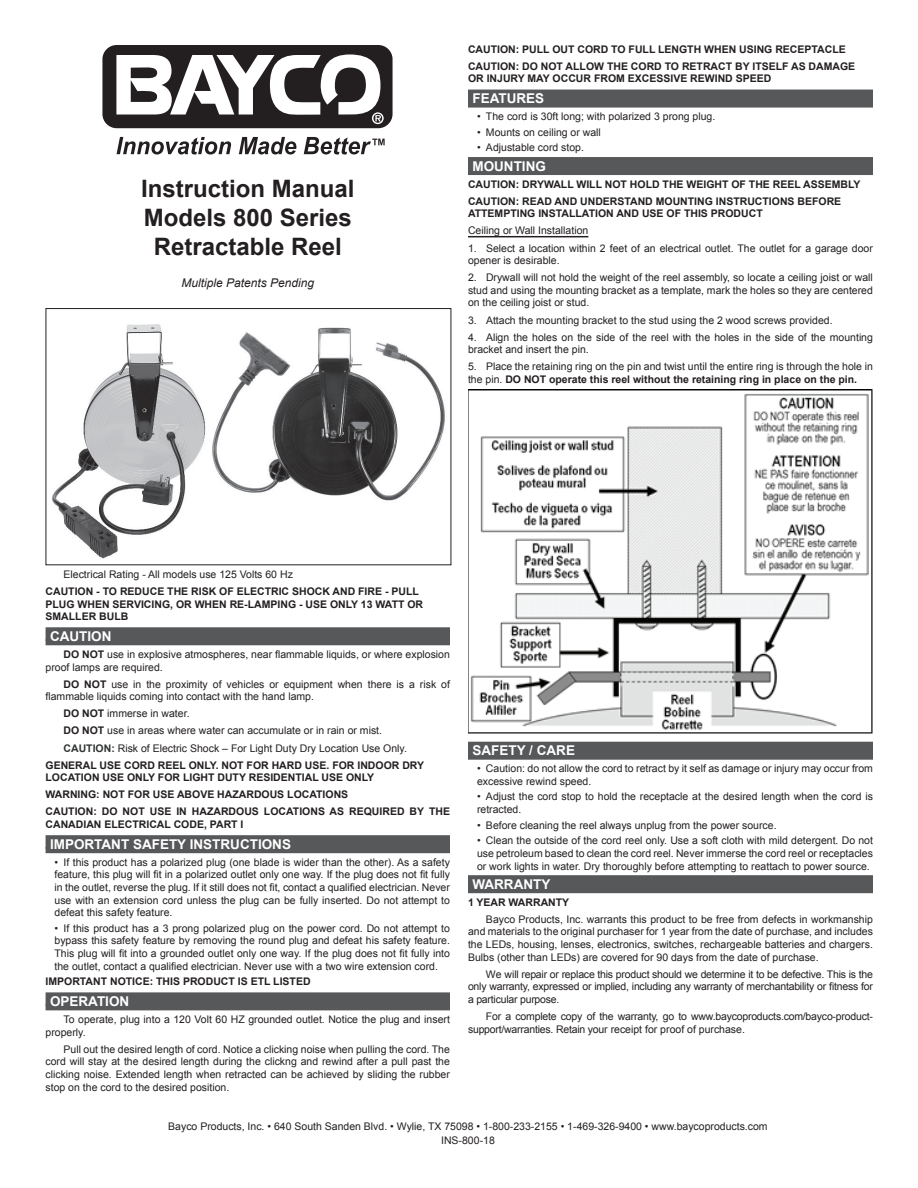
<style>
.page{position:relative;width:918px;height:1188px;background:#fff}
.page>*{position:absolute;margin:0;border:0;box-sizing:border-box;transform-origin:0 0}
.t1{font:700 24px/28.8px "Arial";color:#231f20;text-align:center}
.t2{font:700 13.5px "Arial";color:#fff}
.t3{font:italic 12px "Arial";color:#231f20}
.t4{font:10.5px/12.6px "Arial";color:#231f20}
.t5{font:700 10.5px/17.1px "Arial";color:#231f20}
.t6{font:10.5px/12.6px "Arial";letter-spacing:-.02em;color:#231f20}
.s1{font-weight:700}
.s2{font-weight:700;color:#313232}
</style>
<div class="page">
<div style="left:46px;top:627px;width:404px;height:14px;background:#57585a"></div>
<div style="left:46px;top:639px;width:404px;height:6px;background:#57585a"></div>
<div style="left:46px;top:835px;width:404px;height:14px;background:#57585a"></div>
<div style="left:46px;top:847px;width:404px;height:6px;background:#57585a"></div>
<div style="left:46px;top:992px;width:404px;height:14px;background:#57585a"></div>
<div style="left:46px;top:1004px;width:404px;height:6px;background:#57585a"></div>
<img style="left:52px;top:324px;width:393px;height:235px">
<div style="left:46px;top:308px;width:405px;height:257px;border:1px solid #231f20"></div>
<div style="left:102px;top:45px;width:291px;height:83px;background:#231f20;border-radius:14px"></div>
<svg style="left:116px;top:54px;width:268px;height:70px"></svg>
<svg style="left:117px;top:137px;width:114px;height:18px"></svg>
<svg style="left:239px;top:137px;width:57px;height:18px"></svg>
<svg style="left:304px;top:137px;width:81px;height:18px"></svg>
<div style="left:468px;top:90px;width:405px;height:13px;background:#57585a"></div>
<div style="left:468px;top:102px;width:405px;height:6px;background:#57585a"></div>
<div style="left:468px;top:157px;width:405px;height:14px;background:#57585a"></div>
<div style="left:468px;top:169px;width:405px;height:6px;background:#57585a"></div>
<hr style="left:468px;top:236px;width:120px;height:1px;background:#231f20">
<div style="left:468px;top:742px;width:405px;height:13px;background:#57585a"></div>
<div style="left:468px;top:754px;width:405px;height:6px;background:#57585a"></div>
<div style="left:468px;top:875px;width:405px;height:14px;background:#57585a"></div>
<div style="left:468px;top:887px;width:405px;height:6px;background:#57585a"></div>
<img style="left:468px;top:390px;width:405px;height:344px">
<h1 class="t1" style="left:141px;top:175px;width:215px">Instruction Manual<br>Models 800 Series<br>Retractable Reel</h1>
<p class="t3" style="left:181px;top:275px;width:134px">Multiple Patents Pending</p>
<p class="t5" style="left:468px;top:41px;width:389px">CAUTION: PULL OUT CORD TO FULL LENGTH WHEN USING RECEPTACLE<br>CAUTION: DO NOT ALLOW THE CORD TO RETRACT BY ITSELF AS DAMAGE</p>
<p class="t5" style="left:468px;top:70px;width:305px">OR INJURY MAY OCCUR FROM EXCESSIVE REWIND SPEED</p>
<p class="t2" style="left:472px;top:89px;width:73px">FEATURES</p>
<p class="t4" style="left:477px;top:110px;width:240px">• The cord is 30ft long; with polarized 3 prong plug.</p>
<p class="t4" style="left:477px;top:126px;width:125px">• Mounts on ceiling or wall</p>
<p class="t4" style="left:477px;top:141px;width:109px">• Adjustable cord stop.</p>
<p class="t2" style="left:472px;top:157px;width:75px">MOUNTING</p>
<p class="t5" style="left:468px;top:176px;width:394px">CAUTION: DRYWALL WILL NOT HOLD THE WEIGHT OF THE REEL ASSEMBLY<br>CAUTION: READ AND UNDERSTAND MOUNTING INSTRUCTIONS BEFORE</p>
<p class="t5" style="left:468px;top:205px;width:296px">ATTEMPTING INSTALLATION AND USE OF THIS PRODUCT</p>
<p class="t4" style="left:468px;top:225px;width:122px">Ceiling or Wall Installation</p>
<p class="t4" style="left:468px;top:242px;width:406px">1. Select a location within 2 feet of an electrical outlet. The outlet for a garage door opener is desirable.</p>
<p class="t4" style="left:468px;top:271px;width:406px;text-align:justify">2. Drywall will not hold the weight of the reel assembly, so locate a ceiling joist or wall stud and using the mounting bracket as a template, mark the holes so they are centered on the ceiling joist or stud.</p>
<p class="t4" style="left:468px;top:314px;width:366px">3. Attach the mounting bracket to the stud using the 2 wood screws provided.</p>
<p class="t4" style="left:468px;top:331px;width:407px">4. Align the holes on the side of the reel with the holes in the side of the mounting bracket and insert the pin.</p>
<p class="t4" style="left:468px;top:361px;width:406px">5. Place the retaining ring on the pin and twist until the entire ring is through the hole in the pin. <span class="s1">DO NOT operate this reel without the retaining ring in place on the pin.</span></p>
<p class="t4" style="left:64px;top:568px;width:231px">Electrical Rating - All models use 125 Volts 60 Hz</p>
<p class="t5" style="left:46px;top:585px;width:379px;line-height:12.6px">CAUTION - TO REDUCE THE RISK OF ELECTRIC SHOCK AND FIRE - PULL<br>PLUG WHEN SERVICING, OR WHEN RE-LAMPING - USE ONLY 13 WATT OR<br>SMALLER BULB</p>
<p class="t2" style="left:50px;top:627px;width:63px">CAUTION</p>
<p class="t4" style="left:46px;top:648px;width:406px;text-indent:18px"><span class="s1">DO NOT</span> use in explosive atmospheres, near flammable liquids, or where explosion proof lamps are required.</p>
<p class="t4" style="left:46px;top:678px;width:406px;text-indent:18px"><span class="s1">DO NOT</span> use in the proximity of vehicles or equipment when there is a risk of flammable liquids coming into contact with the hand lamp.</p>
<p class="t4" style="left:64px;top:707px;width:128px"><span class="s1">DO NOT</span> immerse in water.</p>
<p class="t4" style="left:64px;top:725px;width:320px"><span class="s1">DO NOT</span> use in areas where water can accumulate or in rain or mist.</p>
<p class="t4" style="left:64px;top:742px;width:345px"><span class="s2">CAUTION:</span> Risk of Electric Shock – For Light Duty Dry Location Use Only.</p>
<p class="t5" style="left:46px;top:757px;width:380px">GENERAL USE CORD REEL ONLY. NOT FOR HARD USE. FOR INDOOR DRY</p>
<p class="t5" style="left:46px;top:769px;width:406px">LOCATION USE ONLY FOR LIGHT DUTY RESIDENTIAL USE ONLY<br>WARNING: NOT FOR USE ABOVE HAZARDOUS LOCATIONS<br>CAUTION: DO NOT USE IN HAZARDOUS LOCATIONS AS REQUIRED BY THE</p>
<p class="t5" style="left:46px;top:816px;width:199px">CANADIAN ELECTRICAL CODE, PART I</p>
<p class="t2" style="left:50px;top:835px;width:243px">IMPORTANT SAFETY INSTRUCTIONS</p>
<p class="t4" style="left:55px;top:856px;width:397px;text-align:justify">• If this product has a polarized plug (one blade is wider than the other). As a safety feature, this plug will fit in a polarized outlet only one way. If the plug does not fit fully in the outlet, reverse the plug. If it still does not fit, contact a qualified electrician. Never use with an extension cord unless the plug can be fully inserted. Do not attempt to defeat this safety feature.</p>
<p class="t4" style="left:55px;top:922px;width:397px;text-align:justify">• If this product has a 3 prong polarized plug on the power cord. Do not attempt to bypass this safety feature by removing the round plug and defeat his safety feature.<br>This plug will fit into a grounded outlet only one way. If the plug does not fit fully into the outlet, contact a qualified electrician. Never use with a two wire extension cord.</p>
<p class="t5" style="left:46px;top:973px;width:267px">IMPORTANT NOTICE: THIS PRODUCT IS ETL LISTED</p>
<p class="t2" style="left:50px;top:992px;width:81px">OPERATION</p>
<p class="t4" style="left:46px;top:1013px;width:406px;text-indent:18px">To operate, plug into a 120 Volt 60 HZ grounded outlet. Notice the plug and insert properly.</p>
<p class="t4" style="left:46px;top:1043px;width:406px;text-align:justify;text-indent:18px">Pull out the desired length of cord. Notice a clicking noise when pulling the cord. The cord will stay at the desired length during the clickng and rewind after a pull past the clicking noise. Extended length when retracted can be achieved by sliding the rubber stop on the cord to the desired position.</p>
<p class="t2" style="left:472px;top:742px;width:104px">SAFETY / CARE</p>
<p class="t4" style="left:477px;top:762px;width:398px">• Caution: do not allow the cord to retract by it self as damage or injury may occur from excessive rewind speed.</p>
<p class="t4" style="left:477px;top:791px;width:397px">• Adjust the cord stop to hold the receptacle at the desired length when the cord is retracted.</p>
<p class="t4" style="left:477px;top:819px;width:301px">• Before cleaning the reel always unplug from the power source.</p>
<p class="t4" style="left:477px;top:834px;width:398px;text-align:justify">• Clean the outside of the cord reel only. Use a soft cloth with mild detergent. Do not use petroleum based to clean the cord reel. Never immerse the cord reel or receptacles or work lights in water. Dry thoroughly before attempting to reattach to power source.</p>
<p class="t2" style="left:472px;top:875px;width:79px">WARRANTY</p>
<p class="t5" style="left:468px;top:894px;width:103px">1 YEAR WARRANTY</p>
<p class="t4" style="left:468px;top:913px;width:407px;text-align:justify;text-indent:18px">Bayco Products, Inc. warrants this product to be free from defects in workmanship and materials to the original purchaser for 1 year from the date of purchase, and includes the LEDs, housing, lenses, electronics, switches, rechargeable batteries and chargers.<br>Bulbs (other than LEDs) are covered for 90 days from the date of purchase.</p>
<p class="t4" style="left:468px;top:968px;width:406px;text-align:justify;text-indent:18px">We will repair or replace this product should we determine it to be defective. This is the only warranty, expressed or implied, including any warranty of merchantability or fitness for a particular purpose.</p>
<p class="t6" style="left:468px;top:1010px;width:406px;text-indent:18px">For a complete copy of the warranty, go to www. baycoproducts.com/bayco-product&shy;support/warranties. Retain your receipt for proof of purchase.</p>
<p class="t4" style="left:168px;top:1120px;width:601px;line-height:13.5px;text-align:center">Bayco Products, Inc. • 640 South Sanden Blvd. • Wylie, TX 75098 • 1-800-233-2155 • 1-469-326-9400 • www.baycoproducts.com<br>INS-800-18</p>
</div>
